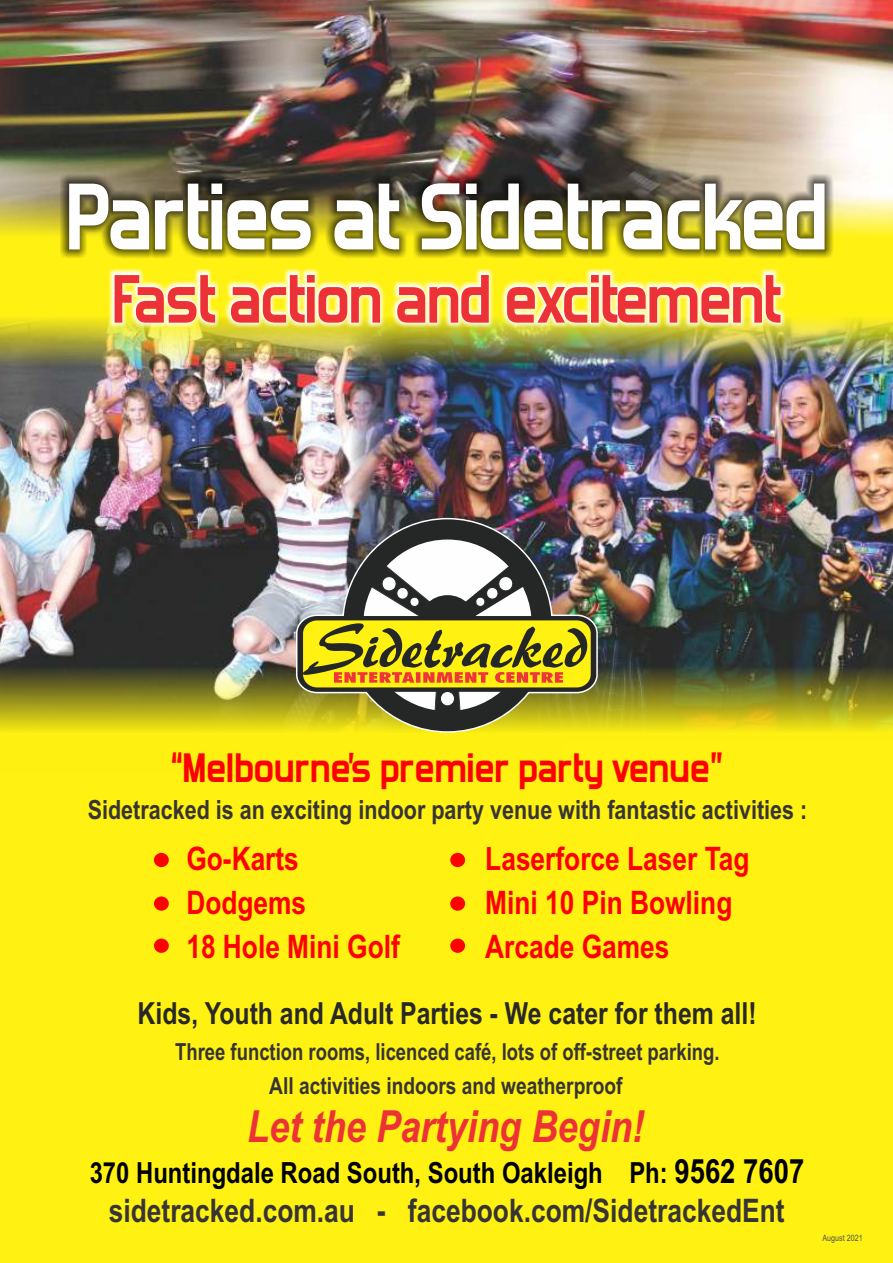
<style>
.page{position:relative;width:893px;height:1263px;background:#fff}
.page>*{position:absolute;margin:0;border:0;box-sizing:border-box;transform-origin:0 0}
.t1{font:700 104.55px "Forgotten Futurist";letter-spacing:-.045em;color:#fefefe}
.t2{font:700 75.6px "Forgotten Futurist";letter-spacing:-.045em;color:#ed3237}
.t3{font:700 45.6px "Forgotten Futurist";letter-spacing:-.025em;color:#f00}
.t4{font:italic 700 44.25px "Arial Narrow";color:#ed3237}
.t5{font:700 32.4px/43.8px "Arial Narrow";color:#f00}
.t6{font:700 32.4px "Arial Narrow";color:#373435}
.t7{font:700 30.45px "Arial Narrow";color:#282829}
.t8{font:700 29.1px "Arial Narrow";color:#000}
.t9{font:700 26.55px "Arial Narrow";color:#373435}
.t10{font:700 23.55px "Arial Narrow";color:#373435;scale:.96 1}
.t11{font:700 23.55px "Arial Narrow";color:#373435}
.t12{font:8.85px "Arial Narrow";color:#505050}
.s1{font-size:33.6px}
</style>
<div class="page">
<div style="left:0;top:12px;width:893px;height:1251px;background:#fff212"></div>
<img style="left:0;top:0;width:893px;height:250px">
<div style="left:154px;top:853px;width:15px;height:14px;background:#f00;border-radius:50%"></div>
<div style="left:154px;top:896px;width:15px;height:15px;background:#f00;border-radius:50%"></div>
<div style="left:154px;top:938px;width:15px;height:15px;background:#f00;border-radius:50%"></div>
<div style="left:450px;top:853px;width:15px;height:14px;background:#f00;border-radius:50%"></div>
<div style="left:450px;top:896px;width:15px;height:15px;background:#f00;border-radius:50%"></div>
<div style="left:450px;top:938px;width:15px;height:15px;background:#f00;border-radius:50%"></div>
<img style="left:0;top:269px;width:893px;height:462px">
<img style="left:61px;top:175px;width:772px;height:83px">
<img style="left:109px;top:270px;width:677px;height:58px">
<img style="left:294px;top:516px;width:305px;height:217px">
<img style="left:295px;top:519px;width:304px;height:212px">
<h1 class="t1" style="left:64px;top:184px;width:767px">Parties at Sidetracked</h1>
<h2 class="t2" style="left:111px;top:275px;width:674px">Fast action and excitement</h2>
<h3 class="t3" style="left:170px;top:753px;width:555px">“Melbourne’s premier party venue"</h3>
<p class="t9" style="left:88px;top:800px;width:721px">Sidetracked is an exciting indoor party venue with fantastic activities :</p>
<p class="t5" style="left:186px;top:840px;width:215px">Go-Karts<br>Dodgems<br>18 Hole Mini Golf</p>
<p class="t5" style="left:485px;top:840px;width:266px">Laserforce Laser Tag<br>Mini 10 Pin Bowling<br>Arcade Games</p>
<p class="t7" style="left:138px;top:1002px;width:620px">Kids, Youth and Adult Parties - We cater for them all!</p>
<p class="t10" style="left:175px;top:1043px;width:569px">Three function rooms, licenced café, lots of off-street parking.</p>
<p class="t11" style="left:269px;top:1076px;width:355px">All activities indoors and weatherproof</p>
<h3 class="t4" style="left:247px;top:1109px;width:399px">Let the Partying Begin!</h3>
<p class="t8" style="left:90px;top:1162px;width:716px">370 Huntingdale Road South, South Oakleigh Ph: <span class="s1">9562 7607</span></p>
<p class="t6" style="left:109px;top:1198px;width:677px">sidetracked.com.au - facebook.com/SidetrackedEnt</p>
<p class="t12" style="left:822px;top:1235px;width:42px">August 2021</p>
</div>
